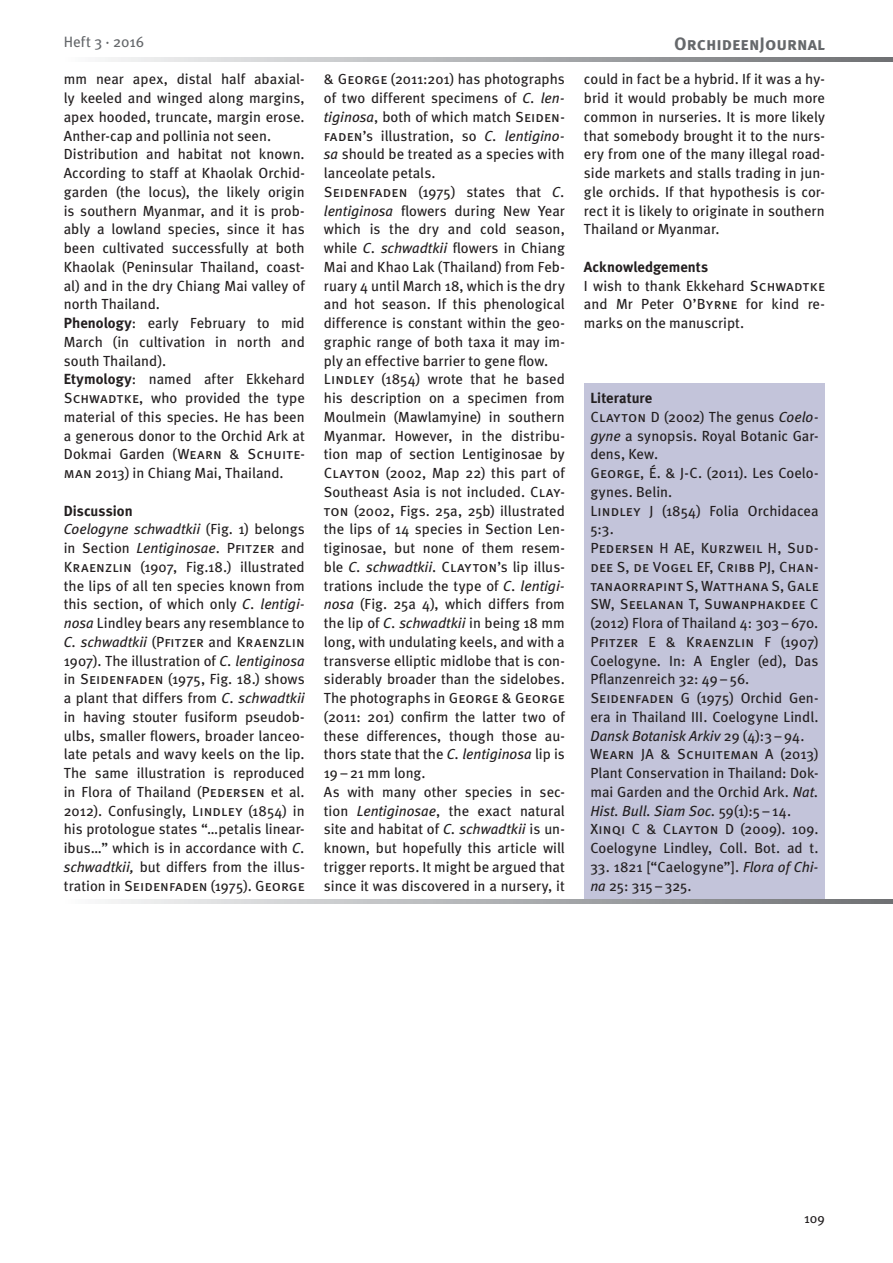
<style>
.page{position:relative;width:893px;height:1263px;background:#fff}
.page>*{position:absolute;margin:0;border:0;box-sizing:border-box;transform-origin:0 0}
.t1{font:18px "Meta Bold Caps";color:#65686b}
.t2{font:15px "Meta";letter-spacing:.005em;color:#65686b}
.t3{font:14.7px/18.8px "Meta";color:#231f20}
.t4{font:14.7px/18.8px "Meta Book Caps";letter-spacing:.015em;color:#231f20;text-align:justify}
.t5{font:13.5px "Meta";color:#231f20}
.s1{font-weight:700}
.s2{font-family:"Meta Book Caps"}
.s3{font-style:italic}
.s4{font-family:"Meta";font-style:italic}
.s5{font-family:"Meta"}
</style>
<div class="page">
<svg style="left:105px;top:58px;width:788px;height:4px;background:#afb1b3"></svg>
<div style="left:584px;top:383px;width:241px;height:516px;background:#c3c4da"></div>
<svg style="left:105px;top:899px;width:788px;height:4px;background:#afb1b3"></svg>
<p class="t2" style="left:64px;top:36px;width:82px">Heft 3 · 2016</p>
<p class="t1" style="left:674px;top:33px;width:152px">OrchideenJournal</p>
<p class="t3" style="left:64px;top:71px;width:243px">mm near apex, distal half abaxial&shy;ly keeled and winged along margins, apex hooded, truncate, margin erose.<br>Anther-cap and pollinia not seen.<br>Distribution and habitat not known.<br>According to staff at Khaolak Orchid&shy;garden (the locus), the likely origin is southern Myanmar, and it is prob&shy;ably a lowland species, since it has been cultivated successfully at both Khaolak (Peninsular Thailand, coast&shy;al) and in the dry Chiang Mai valley of north Thailand.<br><span class="s1">Phenology</span>: early February to mid March (in cultivation in north and south Thailand).<br><span class="s1">Etymology</span>: named after Ekkehard <span class="s2">Schwadtke</span>, who provided the type material of this species. He has been a generous donor to the Orchid Ark at Dokmai Garden (<span class="s2">Wearn</span> &amp; <span class="s2">Schuite&shy;man</span> 2013) in Chiang Mai, Thailand.</p>
<p class="t3" style="left:64px;top:502px;width:243px"><span class="s1">Discussion<br></span><span class="s3">Coelogyne schwadtkii</span> (Fig. 1) belongs in Section <span class="s3">Lentiginosae</span>. <span class="s2">Pfitzer</span> and <span class="s2">Kraenzlin</span> (1907, Fig.18.) illustrated the lips of all ten species known from this section, of which only <span class="s3">C. lentigi&shy;nosa</span> Lindley bears any resemblance to</p>
<p class="t4" style="left:64px;top:632px;width:242px"><span class="s4">C. schwadtkii</span> <span class="s5">(</span>Pfitzer <span class="s5">and</span> Kraenzlin</p>
<p class="t3" style="left:64px;top:652px;width:243px;text-align:justify">1907). The illustration of <span class="s3">C. lentiginosa </span>in <span class="s2">Seidenfaden</span> (1975, Fig. 18.) shows a plant that differs from <span class="s3">C. schwadtkii </span>in having stouter fusiform pseudob&shy;ulbs, smaller flowers, broader lanceo&shy;late petals and wavy keels on the lip.<br>The same illustration is reproduced in Flora of Thailand (<span class="s2">Pedersen</span> et al.<br>2012). Confusingly, <span class="s2">Lindley</span> (1854) in his protologue states “…petalis linear&shy;ibus…” which is in accordance with <span class="s3">C. schwadtkii,</span> but differs from the illus-</p>
<p class="t4" style="left:64px;top:876px;width:242px"><span class="s5">tration in</span> Seidenfaden <span class="s5">(1975).</span> George</p>
<p class="t3" style="left:324px;top:71px;width:242px"><span class="s2">&amp; George</span> (2011:201) has photographs of two different specimens of <span class="s3">C. len&shy;tiginosa</span>, both of which match <span class="s2">Seiden&shy;faden’</span>s illustration, so <span class="s3">C. lentigino&shy;sa</span> should be treated as a species with lanceolate petals.<br><span class="s2">Seidenfaden</span> (1975) states that <span class="s3">C. lentiginosa</span> flowers during New Year which is the dry and cold season, while <span class="s3">C. schwadtkii</span> flowers in Chiang Mai and Khao Lak (Thailand) from Feb&shy;ruary 4 until March 18, which is the dry and hot season. If this phenological difference is constant within the geo&shy;graphic range of both taxa it may im&shy;ply an effective barrier to gene flow.<br><span class="s2">Lindley</span> (1854) wrote that he based his description on a specimen from Moulmein (Mawlamyine) in southern Myanmar. However, in the distribu&shy;tion map of section Lentiginosae by <span class="s2">Clayton</span> (2002, Map 22) this part of Southeast Asia is not included. <span class="s2">Clay&shy;ton</span> (2002, Figs. 25a, 25b) illustrated the lips of 14 species in Section Len&shy;tiginosae, but none of them resem&shy;ble <span class="s3">C. schwadtkii</span>. <span class="s2">Clayton</span>’s lip illus&shy;trations include the type of <span class="s3">C. lentigi&shy;nosa</span> (Fig. 25a 4), which differs from the lip of <span class="s3">C. schwadtkii</span> in being 18 mm long, with undulating keels, and with a transverse elliptic midlobe that is con&shy;siderably broader than the sidelobes.<br>The photographs in <span class="s2">George &amp; George </span>(2011: 201) confirm the latter two of these differences, though those au&shy;thors state that the <span class="s3">C. lentiginosa</span> lip is 19 – 21 mm long.<br>As with many other species in sec&shy;tion <span class="s3">Lentiginosae</span>, the exact natural site and habitat of <span class="s3">C. schwadtkii</span> is un&shy;known, but hopefully this article will trigger reports. It might be argued that since it was discovered in a nursery, it</p>
<p class="t3" style="left:584px;top:71px;width:243px;text-align:justify">could in fact be a hybrid. If it was a hy&shy;brid it would probably be much more common in nurseries. It is more likely that somebody brought it to the nurs&shy;ery from one of the many illegal road&shy;side markets and stalls trading in jun&shy;gle orchids. If that hypothesis is cor&shy;rect it is likely to originate in southern Thailand or Myanmar.</p>
<p class="t3" style="left:584px;top:258px;width:242px"><span class="s1">Acknowledgements<br></span>I wish to thank Ekkehard <span class="s2">Schwadtke </span>and Mr Peter <span class="s2">O’Byrne</span> for kind re&shy;marks on the manuscript.</p>
<p class="t3" style="left:590px;top:390px;width:230px"><span class="s1">Literature<br></span><span class="s2">Clayton</span> D (2002) The genus <span class="s3">Coelo&shy;gyne</span> a synopsis. Royal Botanic Gar&shy;dens, Kew.<br><span class="s2">George</span>, É. &amp; J-C. (20 11). Les Coelo&shy;gynes. Belin.<br><span class="s2">Lindley</span> J (1854) Folia Orchidacea<br>5:3.</p>
<p class="t4" style="left:590px;top:539px;width:230px">Pedersen <span class="s5">H AE,</span> Kurzweil <span class="s5">H,</span> Sud&shy;dee <span class="s5">S,</span> de Vogel <span class="s5">EF,</span> Cribb <span class="s5">PJ,</span> Chan&shy;tanaorrapint <span class="s5">S,</span> Watthana <span class="s5">S,</span> Gale <span class="s5">SW,</span> Seelanan <span class="s5">T,</span> Suwanphakdee <span class="s5">C</span></p>
<p class="t3" style="left:590px;top:615px;width:230px">(2012) Flora of Thailand 4: 303 – 670.</p>
<p class="t4" style="left:590px;top:632px;width:230px">Pfitzer <span class="s5">E &amp;</span> Kraenzlin <span class="s5">F (1907)</span></p>
<p class="t3" style="left:590px;top:652px;width:230px">Coelogyne. In: A Engler (ed), Das<br>Pflanzenreich 32: 49 – 56.<br><span class="s2">Seidenfaden</span> G (1975) Orchid Gen&shy;era in Thailand III. Coelogyne Lindl.<br><span class="s3">Dansk Botanisk Arkiv</span> 29 (4):3 – 94.</p>
<p class="t4" style="left:590px;top:745px;width:230px">Wearn <span class="s5">JA &amp;</span> Schuiteman <span class="s5">A (2013)</span></p>
<p class="t3" style="left:590px;top:765px;width:230px">Plant Conservation in Thailand: Dok&shy;mai Garden and the Orchid Ark. <span class="s3">Nat.<br>Hist. Bull. Siam Soc.</span> 59(1):5 – 14.<br><span class="s2">Xinqi</span> C &amp; <span class="s2">Clayton</span> D (2009). 109.<br>Coelogyne Lindley, Coll. Bot. ad t.</p>
<p class="t3" style="left:590px;top:858px;width:230px">33. 1821 [“Caelogyne”]. <span class="s3">Flora of Chi&shy;na</span> 25: 315 – 325.</p>
<p class="t5" style="left:804px;top:1213px;width:22px">109</p>
</div>
